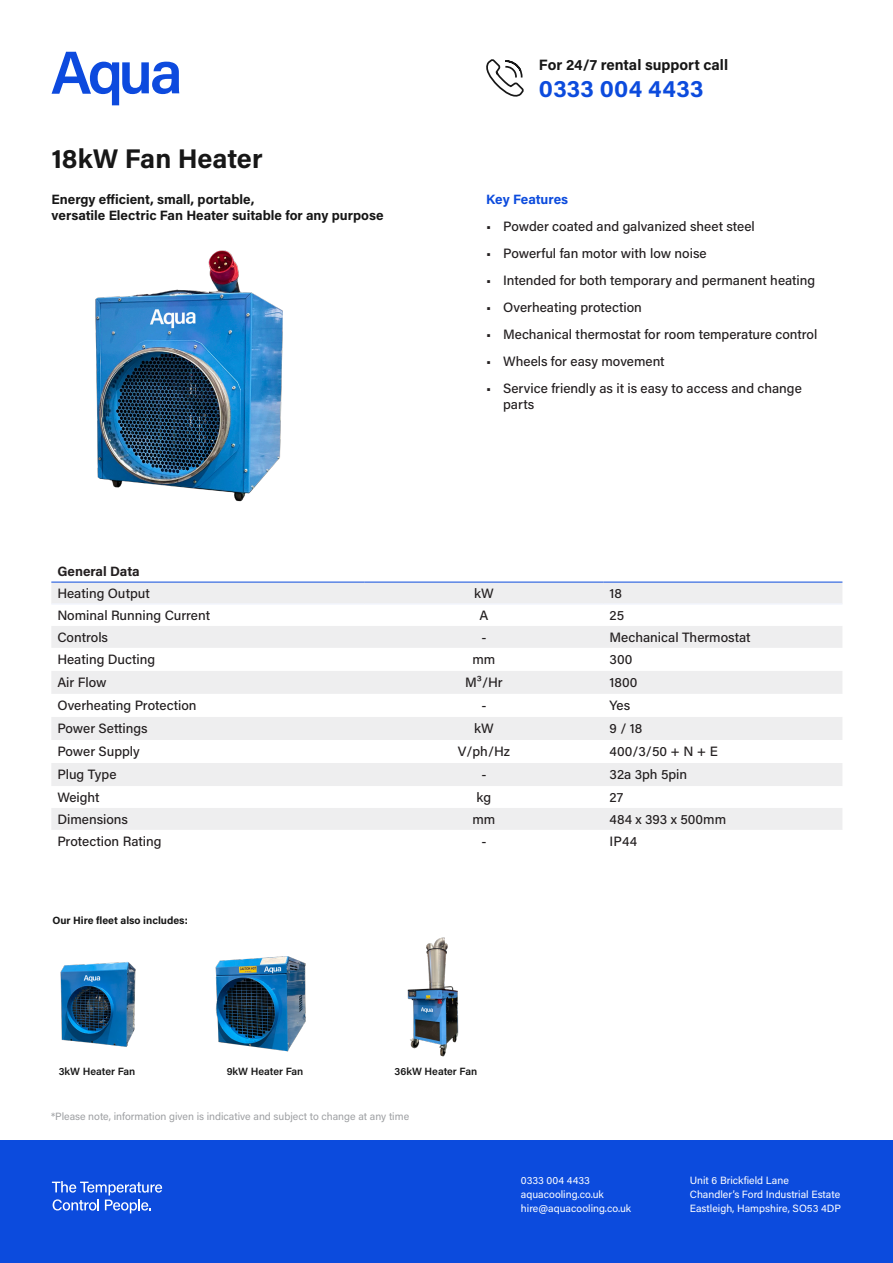
<style>
.page{position:relative;width:893px;height:1263px;background:#fff}
.page>*{position:absolute;margin:0;border:0;box-sizing:border-box;transform-origin:0 0}
.t1{font:700 27px "Acumin Pro";letter-spacing:-.005em;color:#171717}
.t2{font:700 24px "Acumin Pro";letter-spacing:.01em;color:#0c4bdd}
.t3{font:700 15px "Acumin Pro";color:#171717}
.t4{font:500 13.5px/16.2px "Acumin Pro";color:#231f20}
.t5{font:700 13.5px "Acumin Pro";color:#171717}
.t6{font:700 13.5px "Acumin Pro";color:#0c4bdd}
.t7{font:700 13.5px "Acumin Pro";color:#231f20}
.t8{font:10.5px "Acumin Pro";color:#fff}
.t9{font:10.5px "Acumin Pro";color:#9d9fa2}
.t10{font:600 10.5px "Acumin Pro";color:#171717}
.t11{font:700 10.5px "Acumin Pro";color:#171717}
</style>
<div class="page">
<svg style="left:52px;top:52px;width:127px;height:53px"></svg>
<div style="left:0;top:1140px;width:893px;height:123px;background:#0c4bdd"></div>
<svg style="left:486px;top:59px;width:38px;height:38px"></svg>
<img style="left:95px;top:250px;width:188px;height:252px">
<svg style="left:51px;top:583px;width:791px;height:203px;fill:#eeeeef"></svg>
<svg style="left:51px;top:694px;width:791px;height:69px"></svg>
<div style="left:51px;top:808px;width:791px;height:22px;background:#eeeeef"></div>
<hr style="left:51px;top:603px;width:313px;height:2px;background:#f3f6fd">
<hr style="left:364px;top:603px;width:240px;height:2px;background:#f3f6fd">
<hr style="left:604px;top:603px;width:238px;height:2px;background:#f3f6fd">
<hr style="left:51px;top:582px;width:313px;height:1px;background:#0c4bdd">
<hr style="left:364px;top:582px;width:240px;height:1px;background:#0c4bdd">
<hr style="left:604px;top:582px;width:238px;height:1px;background:#0c4bdd">
<svg style="left:52px;top:1181px;width:110px;height:32px"></svg>
<img style="left:60px;top:962px;width:76px;height:85px">
<img style="left:215px;top:956px;width:91px;height:96px">
<img style="left:407px;top:937px;width:52px;height:120px">
<p class="t1" style="left:51px;top:140px;width:213px">18kW Fan Heater</p>
<p class="t5" style="left:52px;top:189px;width:204px">Energy efficient, small, portable,</p>
<p class="t5" style="left:52px;top:206px;width:333px">versatile Electric Fan Heater suitable for any purpose</p>
<p class="t3" style="left:539px;top:54px;width:191px">For 24/7 rental support call</p>
<p class="t2" style="left:539px;top:71px;width:166px">0333 004 4433</p>
<p class="t6" style="left:486px;top:189px;width:84px">Key Features</p>
<p class="t4" style="left:486px;top:217px;width:270px">• Powder coated and galvanized sheet steel</p>
<p class="t4" style="left:486px;top:244px;width:222px">• Powerful fan motor with low noise</p>
<p class="t4" style="left:486px;top:271px;width:331px">• Intended for both temporary and permanent heating</p>
<p class="t4" style="left:486px;top:298px;width:157px">• Overheating protection</p>
<p class="t4" style="left:486px;top:325px;width:333px">• Mechanical thermostat for room temperature control</p>
<p class="t4" style="left:486px;top:352px;width:180px">• Wheels for easy movement</p>
<p class="t4" style="left:503px;top:379px;width:300px;text-indent:-17px">• Service friendly as it is easy to access and change parts</p>
<p class="t7" style="left:57px;top:562px;width:84px">General Data</p>
<p class="t4" style="left:57px;top:585px;width:94px">Heating Output</p>
<p class="t4" style="left:474px;top:585px;width:21px">kW</p>
<p class="t4" style="left:610px;top:585px;width:14px">18</p>
<p class="t4" style="left:57px;top:606px;width:154px">Nominal Running Current</p>
<p class="t4" style="left:479px;top:606px;width:10px">A</p>
<p class="t4" style="left:610px;top:606px;width:16px">25</p>
<p class="t4" style="left:57px;top:628px;width:52px">Controls</p>
<p class="t4" style="left:481px;top:628px;width:7px">-</p>
<p class="t4" style="left:610px;top:628px;width:143px">Mechanical Thermostat</p>
<p class="t4" style="left:57px;top:651px;width:99px">Heating Ducting</p>
<p class="t4" style="left:472px;top:651px;width:24px">mm</p>
<p class="t4" style="left:610px;top:651px;width:24px">300</p>
<p class="t4" style="left:57px;top:674px;width:51px">Air Flow</p>
<p class="t4" style="left:465px;top:674px;width:39px">M³/Hr</p>
<p class="t4" style="left:610px;top:674px;width:29px">1800</p>
<p class="t4" style="left:57px;top:697px;width:141px">Overheating Protection</p>
<p class="t4" style="left:481px;top:697px;width:7px">-</p>
<p class="t4" style="left:610px;top:697px;width:22px">Yes</p>
<p class="t4" style="left:57px;top:720px;width:92px">Power Settings</p>
<p class="t4" style="left:474px;top:720px;width:21px">kW</p>
<p class="t4" style="left:610px;top:720px;width:34px">9 / 18</p>
<p class="t4" style="left:57px;top:743px;width:84px">Power Supply</p>
<p class="t4" style="left:458px;top:743px;width:54px">V/ph/Hz</p>
<p class="t4" style="left:610px;top:743px;width:110px">400/3/50 + N + E</p>
<p class="t4" style="left:57px;top:766px;width:61px">Plug Type</p>
<p class="t4" style="left:481px;top:766px;width:7px">-</p>
<p class="t4" style="left:610px;top:766px;width:79px">32a 3ph 5pin</p>
<p class="t4" style="left:57px;top:788px;width:44px">Weight</p>
<p class="t4" style="left:477px;top:788px;width:16px">kg</p>
<p class="t4" style="left:610px;top:788px;width:15px">27</p>
<p class="t4" style="left:57px;top:810px;width:72px">Dimensions</p>
<p class="t4" style="left:472px;top:810px;width:24px">mm</p>
<p class="t4" style="left:610px;top:810px;width:118px">484 x 393 x 500mm</p>
<p class="t4" style="left:57px;top:832px;width:106px">Protection Rating</p>
<p class="t4" style="left:481px;top:832px;width:7px">-</p>
<p class="t4" style="left:610px;top:832px;width:29px">IP44</p>
<p class="t11" style="left:52px;top:912px;width:137px">Our Hire fleet also includes:</p>
<p class="t10" style="left:59px;top:1064px;width:78px">3kW Heater Fan</p>
<p class="t10" style="left:227px;top:1064px;width:78px">9kW Heater Fan</p>
<p class="t10" style="left:395px;top:1064px;width:84px">36kW Heater Fan</p>
<p class="t9" style="left:51px;top:1108px;width:360px">*Please note, information given is indicative and subject to change at any time</p>
<p class="t8" style="left:521px;top:1173px;width:70px">0333 004 4433</p>
<p class="t8" style="left:521px;top:1187px;width:84px">aquacooling.co.uk</p>
<p class="t8" style="left:521px;top:1201px;width:112px">hire@aquacooling.co.uk</p>
<p class="t8" style="left:690px;top:1173px;width:101px">Unit 6 Brickfield Lane</p>
<p class="t8" style="left:690px;top:1187px;width:152px">Chandler’s Ford Industrial Estate</p>
<p class="t8" style="left:690px;top:1201px;width:153px">Eastleigh, Hampshire, SO53 4DP</p>
</div>
